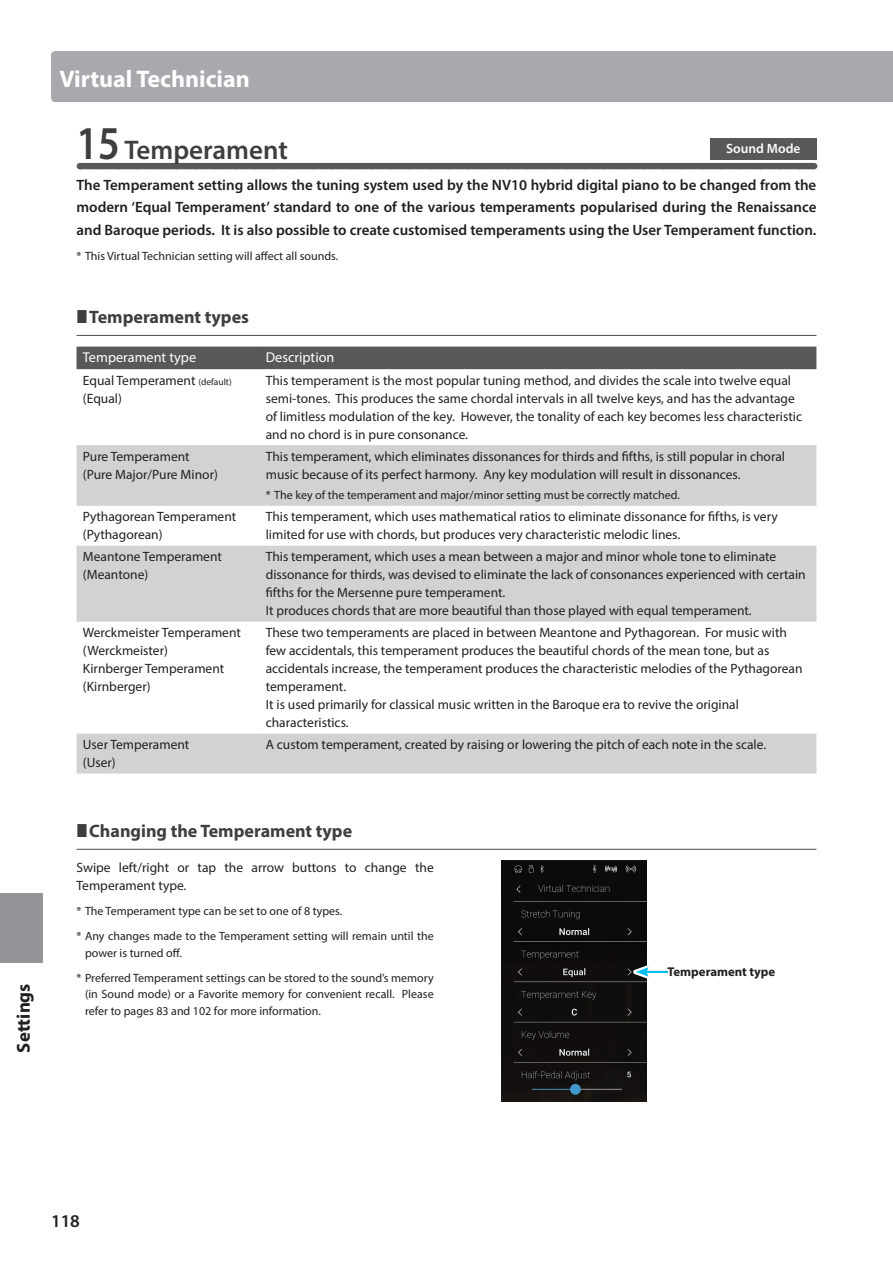
<style>
.page{position:relative;width:893px;height:1263px;background:#fff}
.page>*{position:absolute;margin:0;border:0;box-sizing:border-box;transform-origin:0 0}
.t1{font:600 27px "Myriad Pro";color:#3e3e3f}
.t2{font:700 24px "Myriad Pro";color:#fff}
.t3{font:700 18.75px "Myriad Pro";color:#231f20}
.t4{font:700 18px "Myriad Pro";color:#3e3e3f}
.t5{font:600 18px "Myriad Pro";color:#231f20}
.t6{font:600 15px/22.5px "Myriad Pro";color:#231f20;text-align:justify}
.t7{font:14.25px "Myriad Pro";color:#fff}
.t8{font:13.5px/18px "Myriad Pro";color:#231f20}
.t9{font:600 13.5px "Myriad Pro";color:#fff}
.t10{font:700 12.75px "Myriad Pro";color:#231f20}
.t11{font:12px/25px "Myriad Pro";color:#231f20}
.s1{font-size:47.25px}
.s2{font-size:9.45px}
</style>
<div class="page">
<div style="left:0;top:893px;width:43px;height:69px;background:#939598"></div>
<div style="left:51px;top:51px;width:842px;height:51px;background:#a8a9ad"></div>
<div style="left:80px;top:163px;width:733px;height:6px;background:#57585a"></div>
<hr style="left:77px;top:335px;width:739px;height:1px;background:#57585a">
<hr style="left:77px;top:849px;width:739px;height:1px;background:#57585a">
<div style="left:77px;top:347px;width:739px;height:22px;background:#57585a"></div>
<svg style="left:77px;top:445px;width:739px;height:328px;fill:#d1d2d4"></svg>
<div style="left:710px;top:138px;width:106px;height:21px;background:#57585a"></div>
<img style="left:502px;top:861px;width:144px;height:241px">
<svg style="left:634px;top:965px;width:34px;height:14px"></svg>
<hr style="left:645px;top:971px;width:31px;height:2px;background:#01bdf2">
<svg style="left:636px;top:967px;width:13px;height:10px"></svg>
<div style="left:668px;top:965px;width:148px;height:14px;background:#fff"></div>
<h3 class="t3" style="left:11px;top:1052px;width:71px;rotate:-90deg">Settings</h3>
<h2 class="t2" style="left:60px;top:63px;width:192px">Virtual Technician</h2>
<h1 class="t1" style="left:77px;top:132px;width:213px"><span class="s1">15</span> Temperament</h1>
<p class="t6" style="left:77px;top:173px;width:741px">The Temperament setting allows the tuning system used by the NV10 hybrid digital piano to be changed from the modern ‘Equal Temperament’ standard to one of the various temperaments popularised during the Renaissance and Baroque periods. It is also possible to create customised temperaments using the User Temperament function.</p>
<p class="t11" style="left:77px;top:243px;width:263px">* This Virtual Technician setting will affect all sounds.</p>
<p class="t9" style="left:726px;top:140px;width:76px">Sound Mode</p>
<h3 class="t4" style="left:89px;top:305px;width:161px">Temperament types</h3>
<p class="t7" style="left:83px;top:349px;width:115px">Temperament type</p>
<p class="t7" style="left:266px;top:349px;width:70px">Description</p>
<p class="t8" style="left:83px;top:371px;width:150px">Equal Temperament <span class="s2">(default) </span>(Equal)</p>
<p class="t8" style="left:266px;top:371px;width:538px">This temperament is the most popular tuning method, and divides the scale into twelve equal semi-tones. This produces the same chordal intervals in all twelve keys, and has the advantage of limitless modulation of the key. However, the tonality of each key becomes less characteristic and no chord is in pure consonance.</p>
<p class="t8" style="left:83px;top:447px;width:136px">Pure Temperament (Pure Major/Pure Minor)</p>
<p class="t8" style="left:266px;top:447px;width:521px">This temperament, which eliminates dissonances for thirds and fifths, is still popular in choral music because of its perfect harmony. Any key modulation will result in dissonances.</p>
<p class="t11" style="left:266px;top:483px;width:416px">* The key of the temperament and major/minor setting must be correctly matched.</p>
<p class="t8" style="left:83px;top:508px;width:155px">Pythagorean Temperament (Pythagorean)</p>
<p class="t8" style="left:266px;top:508px;width:514px">This temperament, which uses mathematical ratios to eliminate dissonance for fifths, is very limited for use with chords, but produces very characteristic melodic lines.</p>
<p class="t8" style="left:83px;top:547px;width:141px">Meantone Temperament (Meantone)</p>
<p class="t8" style="left:266px;top:547px;width:541px">This temperament, which uses a mean between a major and minor whole tone to eliminate dissonance for thirds, was devised to eliminate the lack of consonances experienced with certain fifths for the Mersenne pure temperament.<br>It produces chords that are more beautiful than those played with equal temperament.</p>
<p class="t8" style="left:83px;top:623px;width:160px">Werckmeister Temperament (Werckmeister)<br>Kirnberger Temperament (Kirnberger)</p>
<p class="t8" style="left:266px;top:623px;width:538px">These two temperaments are placed in between Meantone and Pythagorean. For music with few accidentals, this temperament produces the beautiful chords of the mean tone, but as accidentals increase, the temperament produces the characteristic melodies of the Pythagorean temperament.<br>It is used primarily for classical music written in the Baroque era to revive the original characteristics.</p>
<p class="t8" style="left:83px;top:735px;width:108px">User Temperament (User)</p>
<p class="t8" style="left:266px;top:735px;width:502px">A custom temperament, created by raising or lowering the pitch of each note in the scale.</p>
<h3 class="t4" style="left:89px;top:819px;width:264px">Changing the Temperament type</h3>
<p class="t8" style="left:77px;top:858px;width:359px">Swipe left/right or tap the arrow buttons to change the<br>Temperament type.</p>
<p class="t11" style="left:77px;top:898px;width:359px">* The Temperament type can be set to one of 8 types.<br>* Any changes made to the Temperament setting will remain until the</p>
<p class="t11" style="left:77px;top:940px;width:359px;text-indent:9px">power is turned off.<br>* Preferred Temperament settings can be stored to the sound’s memory</p>
<p class="t11" style="left:85px;top:986px;width:350px;line-height:16.5px">(in Sound mode) or a Favorite memory for convenient recall. Please refer to pages 83 and 102 for more information.</p>
<p class="t10" style="left:668px;top:963px;width:109px">Temperament type</p>
<h3 class="t5" style="left:51px;top:1209px;width:30px">118</h3>
</div>
